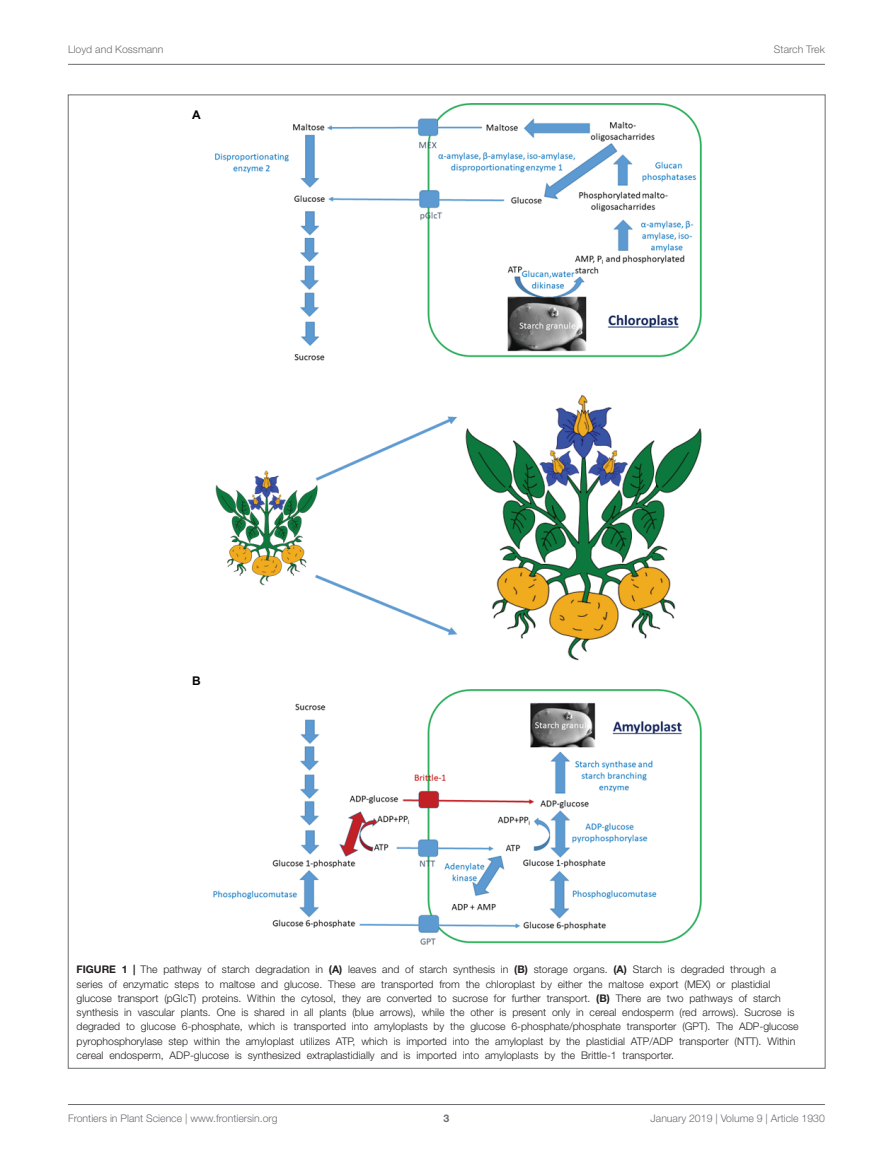
<style>
.page{position:relative;width:893px;height:1170px;background:#fff}
.page>*{position:absolute;margin:0;border:0;box-sizing:border-box;transform-origin:0 0}
.t1{font:700 12px "Arial";color:#040503}
.FIG_LEG{font:300 10.5px/14.2px "Helvetica Neue LT Std";color:#231f20}
.RF_R{font:300 10.5px "Helvetica Neue LT Std";color:#6c6d70}
.RF_R-2{font:700 10.5px "Helvetica Neue LT Std";color:#6c6d70}
.s1{font-weight:700}
</style>
<div class="page">
<hr style="left:68px;top:64px;width:757px;height:1px;background:#6c6d70">
<hr style="left:68px;top:1104px;width:757px;height:1px;background:#6c6d70">
<img style="left:214px;top:103px;width:487px;height:840px">
<p class="RF_R" style="left:68px;top:42px;width:97px">Lloyd and Kossmann</p>
<p class="RF_R" style="left:774px;top:42px;width:52px">Starch Trek</p>
<p class="t1" style="left:192px;top:106px;width:10px">A</p>
<p class="t1" style="left:192px;top:672px;width:10px">B</p>
<p class="FIG_LEG" style="left:77px;top:962px;width:723px"><span class="s1">FIGURE 1 |</span> The pathway of starch degradation in <span class="s1">(A)</span> leaves and of starch synthesis in <span class="s1">(B)</span> storage organs. <span class="s1">(A)</span> Starch is degraded through a series of enzymatic steps to maltose and glucose. These are transported from the chloroplast by either the maltose export (MEX) or plastidial glucose transport (pGlcT) proteins. Within the cytosol, they are converted to sucrose for further transport. <span class="s1">(B)</span> There are two pathways of starch synthesis in vascular plants. One is shared in all plants (blue arrows), while the other is present only in cereal endosperm (red arrows). Sucrose is degraded to glucose 6-phosphate, which is transported into amyloplasts by the glucose 6-phosphate/phosphate transporter (GPT). The ADP-glucose pyrophosphorylase step within the amyloplast utilizes ATP, which is imported into the amyloplast by the plastidial ATP/ADP transporter (NTT). Within cereal endosperm, ADP-glucose is synthesized extraplastidially and is imported into amyloplasts by the Brittle-1 transporter.</p>
<p class="RF_R" style="left:68px;top:1111px;width:211px">Frontiers in Plant Science | www.frontiersin.org</p>
<p class="RF_R-2" style="left:444px;top:1111px;width:7px">3</p>
<p class="RF_R" style="left:651px;top:1111px;width:176px">January 2019 | Volume 9 | Article 1930</p>
</div>
